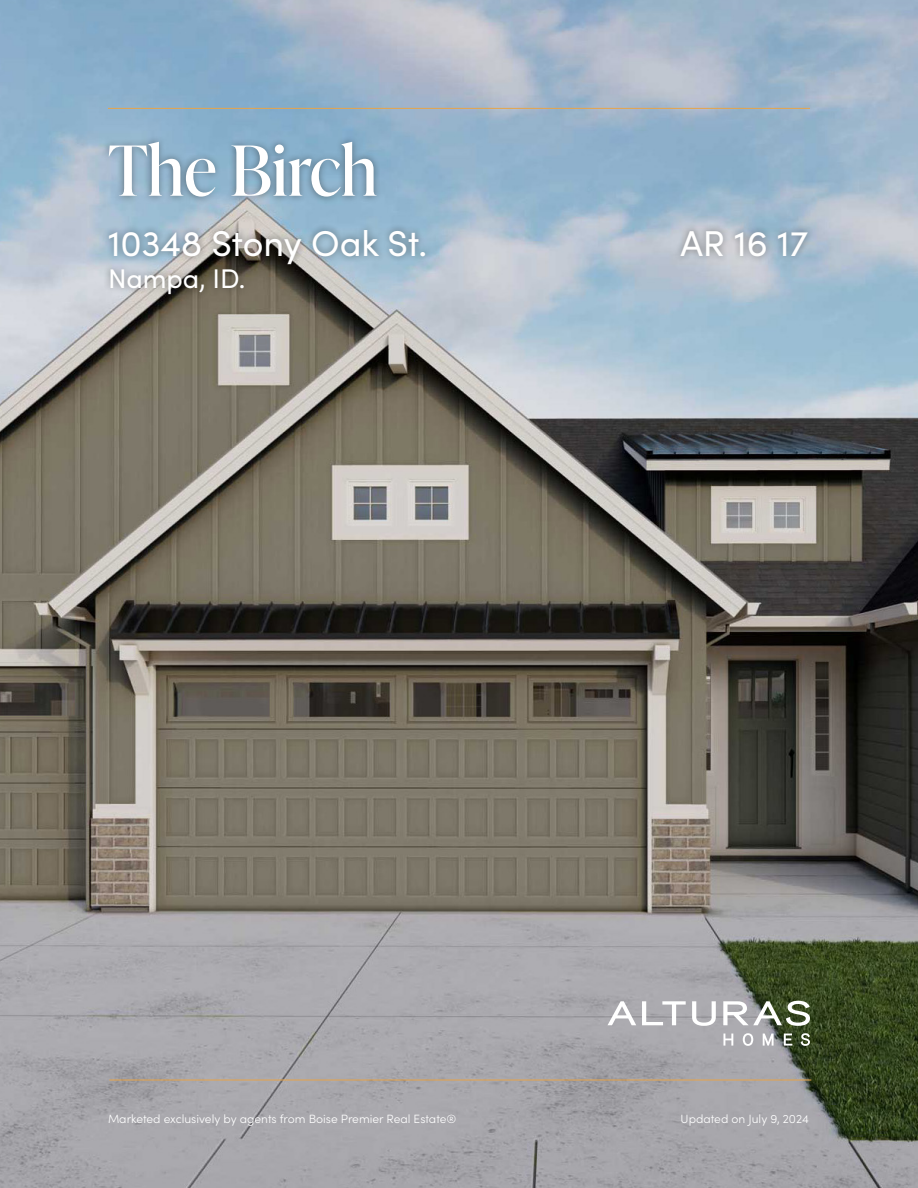
<style>
.page{position:relative;width:918px;height:1188px;background:#fff}
.page>*{position:absolute;margin:0;border:0;box-sizing:border-box;transform-origin:0 0}
.t1{font:69px "Ivy Presto Display";color:#fff}
.t2{font:36px "Sofia Pro";color:#fff}
.t3{font:27px "Sofia Pro";color:#fff}
.t4{font:300 12px "Sofia Pro";color:#fff}
</style>
<div class="page">
<img style="left:0;top:0;width:918px;height:1188px">
<hr style="left:109px;top:1080px;width:702px;height:1px;background:#e8a448">
<div style="left:101px;top:223px;width:331px;height:78px;background:#1e2120;opacity:.5"></div>
<div style="left:674px;top:223px;width:141px;height:41px;background:#1e2120;opacity:.5"></div>
<svg style="left:608px;top:1001px;width:202px;height:25px"></svg>
<svg style="left:723px;top:1033px;width:87px;height:13px"></svg>
<div style="left:102px;top:135px;width:281px;height:70px;background:#1e2120;opacity:.5"></div>
<hr style="left:108px;top:108px;width:702px;height:1px;background:#e8a448">
<h1 class="t1" style="left:108px;top:121px;width:271px">The Birch</h1>
<h2 class="t2" style="left:108px;top:217px;width:321px">10348 Stony Oak St.</h2>
<h3 class="t3" style="left:108px;top:259px;width:139px">Nampa, ID.</h3>
<h2 class="t2" style="left:680px;top:217px;width:129px">AR 16 17</h2>
<p class="t4" style="left:108px;top:1110px;width:350px">Marketed exclusively by agents from Boise Premier Real Estate®</p>
<p class="t4" style="left:681px;top:1110px;width:130px">Updated on July 9, 2024</p>
</div>
